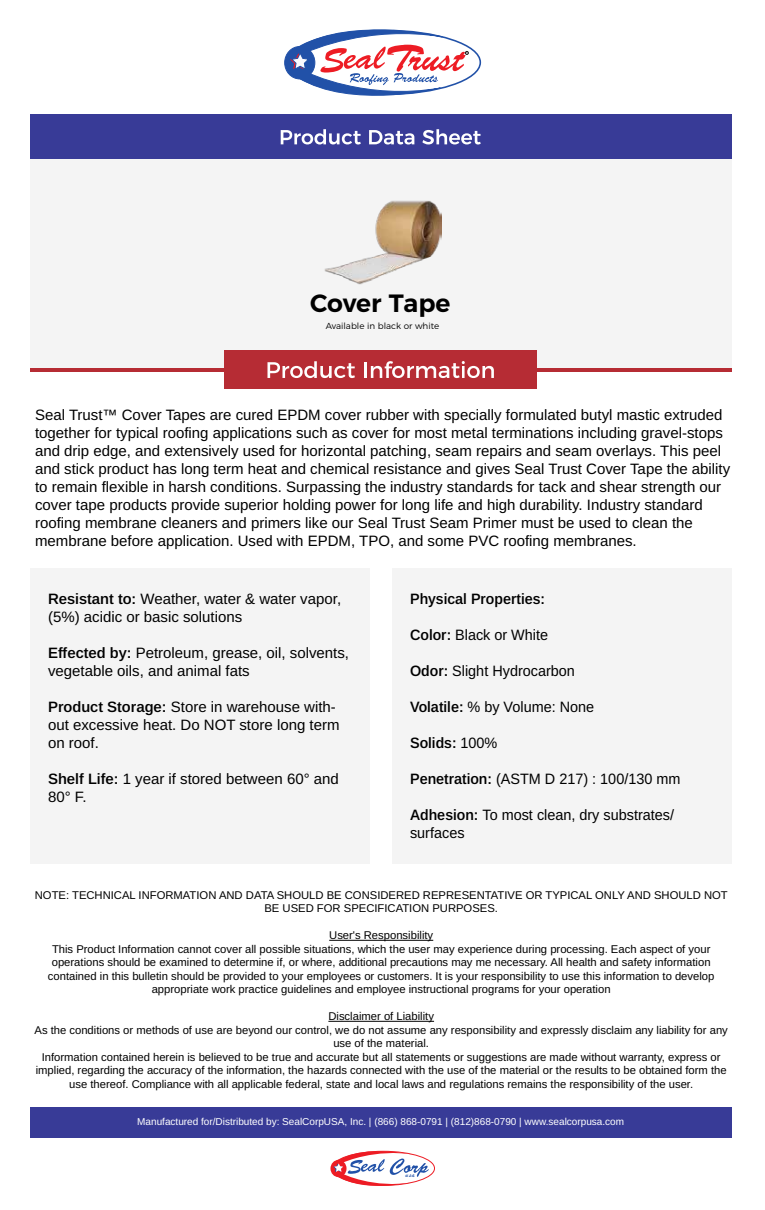
<style>
.page{position:relative;width:765px;height:1210px;background:#fff}
.page>*{position:absolute;margin:0;border:0;box-sizing:border-box;transform-origin:0 0}
.t1{font:600 25px "Montserrat";letter-spacing:-.015em;color:#000}
.t2{font:15px/18px "Arimo";color:#000}
.t3{font:15px/18px "Arimo";color:#000;scale:.96 1}
.t4{font:600 15px "Arimo";color:#000;scale:.96 1}
.t5{font:11.25px/13.5px "Arimo";color:#000;text-align:center}
.t6{font:10px "Arimo";color:#fff}
.t7{font:300 8.75px "Montserrat";color:#000}
.t8{font:7.25px "Brush Script";color:#2151a8}
.s1{font-weight:600}
.s2{font-weight:400}
</style>
<div class="page">
<div style="left:285px;top:47px;width:30px;height:32px;background:#2151a8;border-radius:50%"></div>
<div style="left:284px;top:46px;width:31px;height:33px;border:1px solid #2151a8;border-radius:50%"></div>
<svg style="left:290px;top:29px;width:178px;height:67px"></svg>
<div style="left:30px;top:159px;width:702px;height:211px;background:#f4f4f4"></div>
<div style="left:30px;top:115px;width:702px;height:44px;background:#383b97"></div>
<img style="left:324px;top:201px;width:117px;height:84px">
<svg style="left:281px;top:129px;width:80px;height:16px"></svg>
<svg style="left:369px;top:130px;width:45px;height:15px"></svg>
<svg style="left:422px;top:129px;width:59px;height:16px"></svg>
<hr style="left:30px;top:368px;width:702px;height:3px;background:#b62c34">
<div style="left:224px;top:350px;width:313px;height:39px;background:#b62c34"></div>
<svg style="left:268px;top:361px;width:87px;height:17px"></svg>
<hr style="left:364px;top:362px;width:3px;height:16px;background:#fff">
<svg style="left:371px;top:361px;width:123px;height:17px"></svg>
<div style="left:30px;top:568px;width:340px;height:295px;background:#f4f4f4"></div>
<div style="left:392px;top:568px;width:340px;height:295px;background:#f4f4f4"></div>
<hr style="left:329px;top:940px;width:104px;height:1px;background:#000">
<hr style="left:328px;top:1021px;width:106px;height:1px;background:#000">
<svg style="left:330px;top:1160px;width:17px;height:17px"></svg>
<svg style="left:333px;top:1150px;width:96px;height:36px"></svg>
<div style="left:30px;top:1108px;width:702px;height:30px;background:#383b97"></div>
<h1 class="t1" style="left:310px;top:283px;width:142px">Cover Tape</h1>
<p class="t7" style="left:326px;top:319px;width:115px">Available in black or white</p>
<p class="t2" style="left:35px;top:406px;width:697px">Seal Trust™ Cover Tapes are cured EPDM cover rubber with specially formulated butyl mastic extruded together for typical roofing applications such as cover for most metal terminations including gravel-stops and drip edge, and extensively used for horizontal patching, seam repairs and seam overlays. This peel and stick product has long term heat and chemical resistance and gives Seal Trust Cover Tape the ability to remain flexible in harsh conditions. Surpassing the industry standards for tack and shear strength our cover tape products provide superior holding power for long life and high durability. Industry standard roofing membrane cleaners and primers like our Seal Trust Seam Primer must be used to clean the membrane before application. Used with EPDM, TPO, and some PVC roofing membranes.</p>
<h2 class="t2" style="left:48px;top:590px;width:295px"><span class="s1">Resistant to:</span> Weather, water &amp; water vapor, (5%) acidic or basic solutions</h2>
<h2 class="t2" style="left:48px;top:644px;width:303px"><span class="s1">Effected by:</span> Petroleum, grease, oil, solvents, vegetable oils, and animal fats</h2>
<h2 class="t2" style="left:48px;top:698px;width:293px"><span class="s1">Product Storage:</span> Store in warehouse with&shy;out excessive heat. Do NOT store long term on roof.</h2>
<h2 class="t2" style="left:48px;top:770px;width:292px"><span class="s1">Shelf Life:</span> 1 year if stored between 60° and<br>80° F.</h2>
<h2 class="t4" style="left:410px;top:589px;width:142px">Physical Properties:</h2>
<h2 class="t3" style="left:410px;top:626px;width:145px"><span class="s1">Color:</span> Black or White</h2>
<h2 class="t3" style="left:410px;top:662px;width:173px"><span class="s1">Odor:</span> Slight Hydrocarbon</h2>
<h2 class="t3" style="left:410px;top:698px;width:193px"><span class="s1">Volatile:</span> % by Volume: None</h2>
<h2 class="t4" style="left:410px;top:733px;width:93px">Solids: <span class="s2">100%</span></h2>
<h2 class="t3" style="left:410px;top:770px;width:283px"><span class="s1">Penetration:</span> (ASTM D 217) : 100/130 mm</h2>
<h2 class="t3" style="left:410px;top:806px;width:277px"><span class="s1">Adhesion:</span> To most clean, dry substrates/ surfaces</h2>
<p class="t5" style="left:35px;top:888px;width:695px">NOTE: TECHNICAL INFORMATION AND DATA SHOULD BE CONSIDERED REPRESENTATIVE OR TYPICAL ONLY AND SHOULD NOT<br>BE USED FOR SPECIFICATION PURPOSES.</p>
<p class="t5" style="left:48px;top:929px;width:668px">User's Responsibility<br>This Product Information cannot cover all possible situations, which the user may experience during processing. Each aspect of your operations should be examined to determine if, or where, additional precautions may me necessary. All health and safety information contained in this bulletin should be provided to your employees or customers. It is your responsibility to use this information to develop appropriate work practice guidelines and employee instructional programs for your operation</p>
<p class="t5" style="left:34px;top:1010px;width:695px">Disclaimer of Liability<br>As the conditions or methods of use are beyond our control, we do not assume any responsibility and expressly disclaim any liability for any use of the material.<br>Information contained herein is believed to be true and accurate but all statements or suggestions are made without warranty, express or implied, regarding the accuracy of the information, the hazards connected with the use of the material or the results to be obtained form the use thereof. Compliance with all applicable federal, state and local laws and regulations remains the responsibility of the user.</p>
<p class="t6" style="left:137px;top:1115px;width:488px">Manufactured for/Distributed by: SealCorpUSA, Inc. | (866) 868-0791 | (812)868-0790 | www.sealcorpusa.com</p>
<p class="t8" style="left:406px;top:1170px;width:11px">usa</p>
</div>
